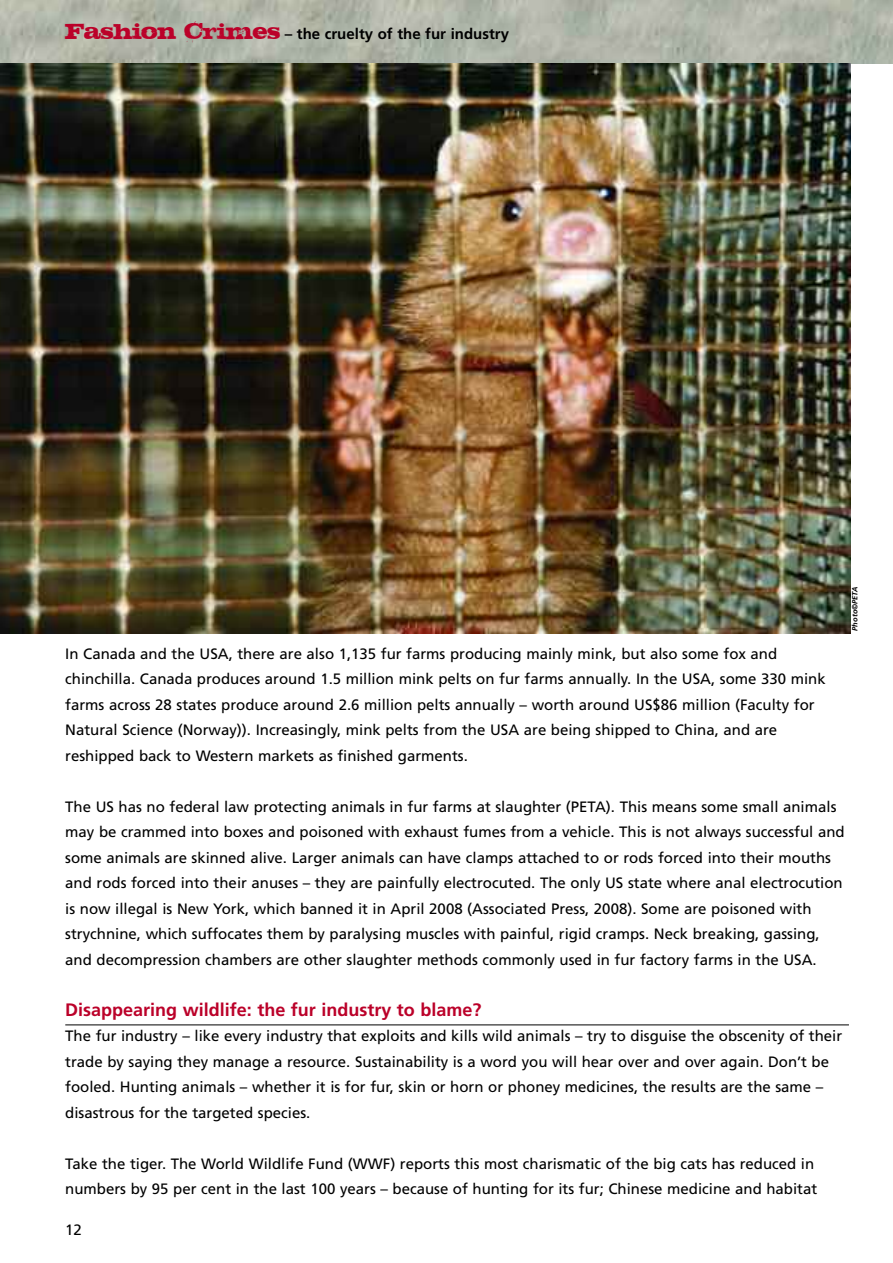
<style>
.page{position:relative;width:893px;height:1263px;background:#fff}
.page>*{position:absolute;margin:0;border:0;box-sizing:border-box;transform-origin:0 0}
.t1{font:700 18px "Frutiger";color:#bb0129}
.t2{font:15px/25.5px "Frutiger";color:#000}
.t3{font:700 15px "Frutiger";color:#000}
.t4{font:italic 700 7.5px "Frutiger";color:#000}
.s1{font-family:"STEAK";font-weight:400;font-size:27px;color:#bb0129}
</style>
<div class="page">
<img style="left:0;top:0;width:893px;height:64px">
<hr style="left:65px;top:1025px;width:784px;height:1px;background:#000">
<img style="left:0;top:64px;width:850px;height:569px">
<p class="t3" style="left:65px;top:28px;width:445px"><span class="s1">Fashion Crimes</span> – the cruelty of the fur industry</p>
<p class="t2" style="left:65px;top:642px;width:762px">In Canada and the USA, there are also 1,135 fur farms producing mainly mink, but also some fox and chinchilla. Canada produces around 1.5 million mink pelts on fur farms annually. In the USA, some 330 mink farms across 28 states produce around 2.6 million pelts annually – worth around US$86 million (Faculty for Natural Science (Norway)). Increasingly, mink pelts from the USA are being shipped to China, and are reshipped back to Western markets as finished garments.</p>
<p class="t2" style="left:65px;top:795px;width:781px">The US has no federal law protecting animals in fur farms at slaughter (PETA). This means some small animals may be crammed into boxes and poisoned with exhaust fumes from a vehicle. This is not always successful and some animals are skinned alive. Larger animals can have clamps attached to or rods forced into their mouths and rods forced into their anuses – they are painfully electrocuted. The only US state where anal electrocution is now illegal is New York, which banned it in April 2008 (Associated Press, 2008). Some are poisoned with strychnine, which suffocates them by paralysing muscles with painful, rigid cramps. Neck breaking, gassing, and decompression chambers are other slaughter methods commonly used in fur factory farms in the USA.</p>
<p class="t1" style="left:65px;top:1002px;width:418px">Disappearing wildlife: the fur industry to blame?</p>
<p class="t2" style="left:65px;top:1024px;width:778px">The fur industry – like every industry that exploits and kills wild animals – try to disguise the obscenity of their trade by saying they manage a resource. Sustainability is a word you will hear over and over again. Don’t be fooled. Hunting animals – whether it is for fur, skin or horn or phoney medicines, the results are the same – disastrous for the targeted species.</p>
<p class="t2" style="left:65px;top:1152px;width:753px">Take the tiger. The World Wildlife Fund (WWF) reports this most charismatic of the big cats has reduced in numbers by 95 per cent in the last 100 years – because of hunting for its fur; Chinese medicine and habitat</p>
<p class="t4" style="left:852px;top:631px;width:46px;rotate:-90deg">Photo©PETA</p>
<p class="t2" style="left:65px;top:1218px;width:18px">12</p>
</div>
